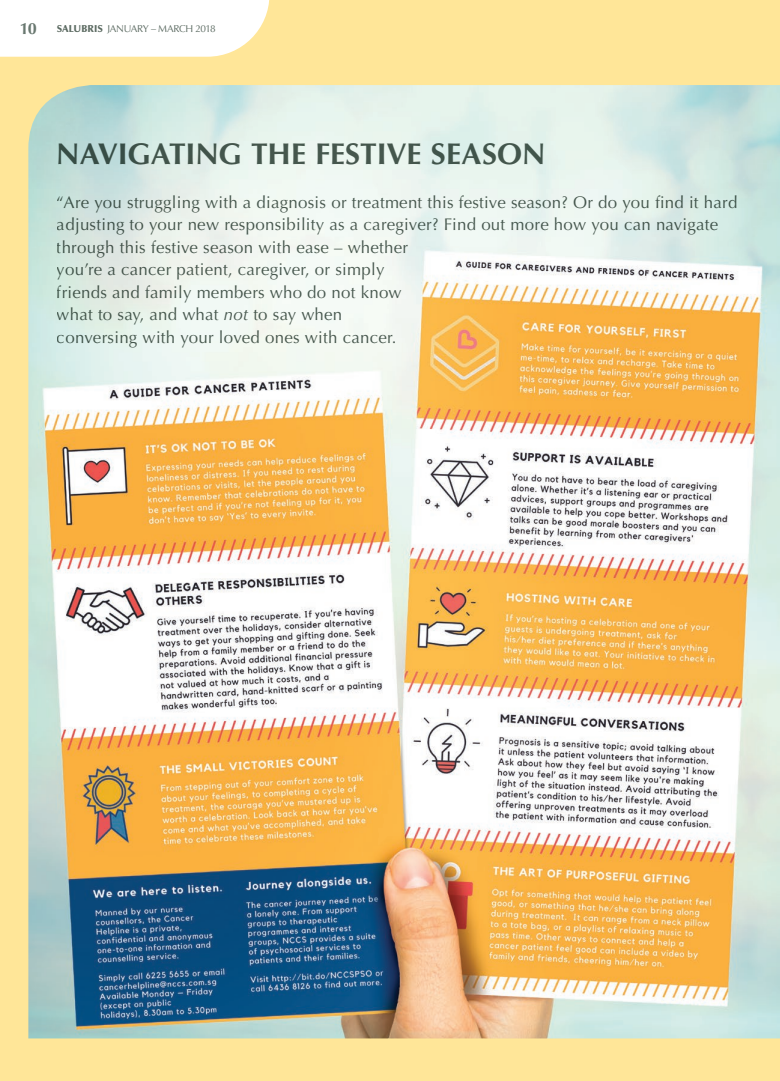
<style>
.page{position:relative;width:780px;height:1081px;background:#ffe698}
.page>*{position:absolute;margin:0;border:0;box-sizing:border-box;transform-origin:0 0}
.t1{font:700 30px "Optima LT Std";letter-spacing:-.005em;color:#4b5a52}
.t2{font:16.88px/22.5px "Optima LT Std";letter-spacing:.015em;color:#4b5a52}
.t3{font:10px "Optima LT Std";letter-spacing:-.035em;color:#5b6a61}
.s1{font-weight:700;font-size:16.25px;color:#697870}
.s2{font-weight:900}
.s3{font-style:italic}
</style>
<div class="page">
<img style="left:28px;top:85px;width:752px;height:953px">
<svg style="left:0;top:0;width:269px;height:57px;background:#fffdf9"></svg>
<p class="t3" style="left:20px;top:23px;width:197px"><span class="s1">10</span> <span class="s2">SALUBRIS</span> JANUARY – MARCH 2018</p>
<h1 class="t1" style="left:57px;top:136px;width:490px">NAVIGATING THE FESTIVE SEASON</h1>
<p class="t2" style="left:57px;top:191px;width:682px">“Are you struggling with a diagnosis or treatment this festive season? Or do you find it hard adjusting to your new responsibility as a caregiver? Find out more how you can navigate through this festive season with ease – whether<br>you’re a cancer patient, caregiver, or simply<br>friends and family members who do not know<br>what to say, and what <span class="s3">not</span> to say when<br>conversing with your loved ones with cancer.</p>
</div>
